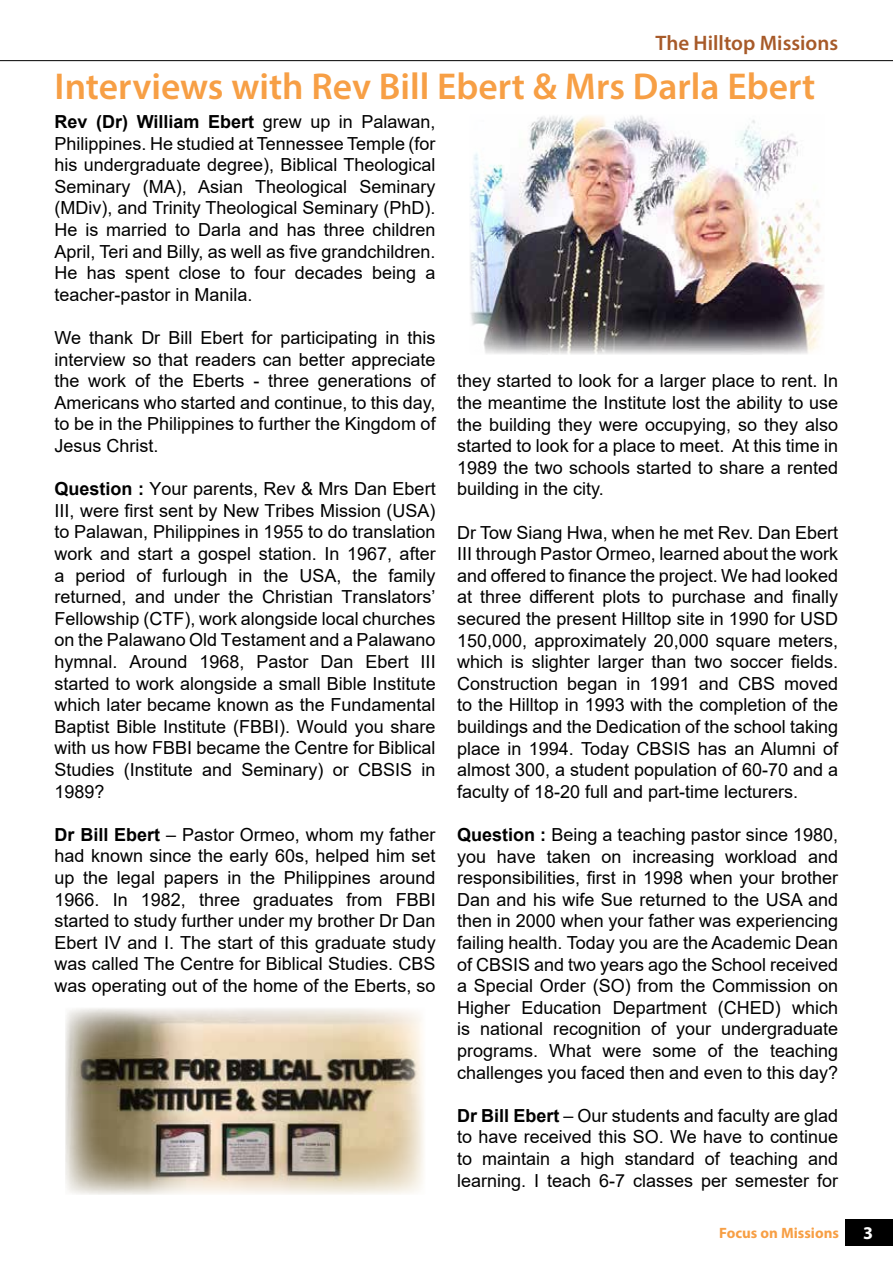
<style>
.page{position:relative;width:893px;height:1263px;background:#fff}
.page>*{position:absolute;margin:0;border:0;box-sizing:border-box;transform-origin:0 0}
.t1{font:600 37.5px "Myriad Pro";color:#f79f45}
.t2{font:600 21px "Myriad Pro";color:#a75a29}
.t3{font:18px/21.6px "Arial";color:#000;text-align:justify}
.t4{font:700 18px "Myriad Pro";color:#fff}
.t5{font:700 15px "Myriad Pro";color:#f79f45}
.s1{font-weight:700}
</style>
<div class="page">
<svg style="left:0;top:60px;width:893px;height:1px"></svg>
<div style="left:846px;top:1219px;width:47px;height:26px;background:#000"></div>
<img style="left:470px;top:115px;width:354px;height:239px">
<img style="left:65px;top:1008px;width:359px;height:187px">
<p class="t2" style="left:656px;top:29px;width:184px">The Hilltop Missions</p>
<h1 class="t1" style="left:55px;top:63px;width:762px">Interviews with Rev Bill Ebert &amp; Mrs Darla Ebert</h1>
<p class="t3" style="left:55px;top:111px;width:383px"><span class="s1">Rev (Dr) William Ebert</span> grew up in Palawan, Philippines. He studied at Tennessee Temple (for his undergraduate degree), Biblical Theological Seminary (MA), Asian Theological Seminary (MDiv), and Trinity Theological Seminary (PhD).<br>He is married to Darla and has three children April, Teri and Billy, as well as five grandchildren.<br>He has spent close to four decades being a teacher-pastor in Manila.</p>
<p class="t3" style="left:55px;top:327px;width:383px">We thank Dr Bill Ebert for participating in this interview so that readers can better appreciate the work of the Eberts - three generations of Americans who started and continue, to this day, to be in the Philippines to further the Kingdom of Jesus Christ.</p>
<p class="t3" style="left:55px;top:478px;width:383px"><span class="s1">Question :</span> Your parents, Rev &amp; Mrs Dan Ebert III, were first sent by New Tribes Mission (USA) to Palawan, Philippines in 1955 to do translation work and start a gospel station. In 1967, after a period of furlough in the USA, the family returned, and under the Christian Translators’ Fellowship (CTF), work alongside local churches on the Palawano Old Testament and a Palawano hymnal. Around 1968, Pastor Dan Ebert III started to work alongside a small Bible Institute which later became known as the Fundamental Baptist Bible Institute (FBBI). Would you share with us how FBBI became the Centre for Biblical Studies (Institute and Seminary) or CBSIS in 1989?</p>
<p class="t3" style="left:55px;top:823px;width:383px"><span class="s1">Dr Bill Ebert</span> – Pastor Ormeo, whom my father had known since the early 60s, helped him set up the legal papers in the Philippines around 1966. In 1982, three graduates from FBBI started to study further under my brother Dr Dan Ebert IV and I. The start of this graduate study was called The Centre for Biblical Studies. CBS was operating out of the home of the Eberts, so</p>
<p class="t3" style="left:457px;top:370px;width:383px">they started to look for a larger place to rent. In the meantime the Institute lost the ability to use the building they were occupying, so they also started to look for a place to meet. At this time in 1989 the two schools started to share a rented building in the city.</p>
<p class="t3" style="left:457px;top:521px;width:383px">Dr Tow Siang Hwa, when he met Rev. Dan Ebert III through Pastor Ormeo, learned about the work and offered to finance the project. We had looked at three different plots to purchase and finally secured the present Hilltop site in 1990 for USD 150,000, approximately 20,000 square meters, which is slighter larger than two soccer fields.<br>Construction began in 1991 and CBS moved to the Hilltop in 1993 with the completion of the buildings and the Dedication of the school taking place in 1994. Today CBSIS has an Alumni of almost 300, a student population of 60-70 and a faculty of 18-20 full and part-time lecturers.</p>
<p class="t3" style="left:457px;top:824px;width:383px"><span class="s1">Question :</span> Being a teaching pastor since 1980, you have taken on increasing workload and responsibilities, first in 1998 when your brother Dan and his wife Sue returned to the USA and then in 2000 when your father was experiencing failing health. Today you are the Academic Dean of CBSIS and two years ago the School received a Special Order (SO) from the Commission on Higher Education Department (CHED) which is national recognition of your undergraduate programs. What were some of the teaching challenges you faced then and even to this day?</p>
<p class="t3" style="left:457px;top:1104px;width:383px"><span class="s1">Dr Bill Ebert</span> – Our students and faculty are glad to have received this SO. We have to continue to maintain a high standard of teaching and learning. I teach 6-7 classes per semester for</p>
<p class="t5" style="left:719px;top:1223px;width:121px">Focus on Missions</p>
<p class="t4" style="left:863px;top:1221px;width:11px">3</p>
</div>
